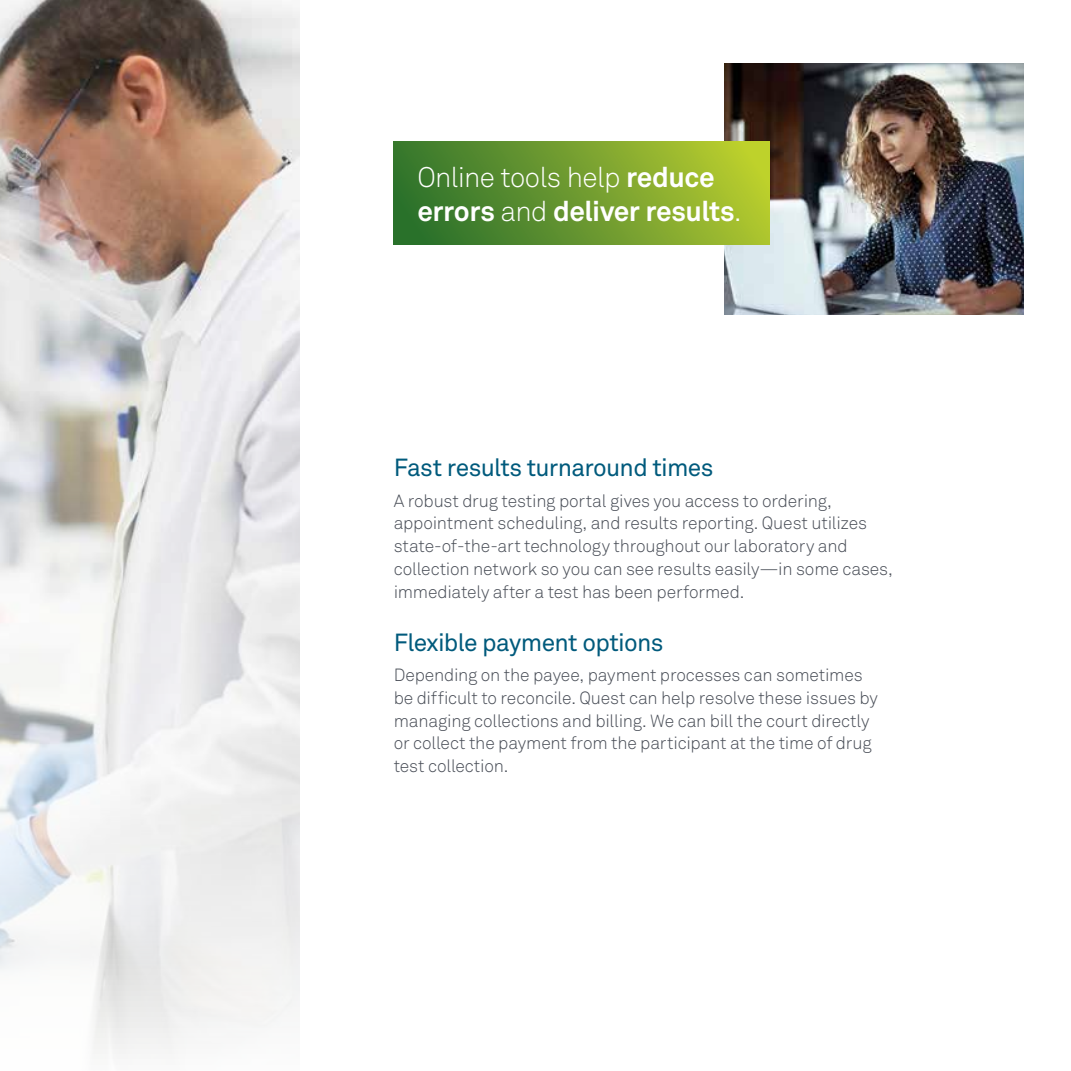
<style>
.page{position:relative;width:1071px;height:1071px;background:#fff}
.page>*{position:absolute;margin:0;border:0;box-sizing:border-box;transform-origin:0 0}
.t1{font:700 28px/33.2px "Akkurat Std";letter-spacing:-.015em;color:#fff}
.t2{font:24.5px "Akkurat Std";letter-spacing:-.025em;color:#005a7c}
.t3{font:300 17.5px/22.8px "Akkurat Std";letter-spacing:-.01em;color:#474c55}
.s1{font-weight:300}
</style>
<div class="page">
<img style="left:0;top:0;width:299px;height:1054px">
<img style="left:724px;top:63px;width:300px;height:252px">
<div style="left:394px;top:142px;width:376px;height:103px;background:linear-gradient(to right,#2a6e2d,#b8cb30)"></div>
<h1 class="t1" style="left:417px;top:161px;width:326px"><span class="s1">Online tools help</span> reduce errors <span class="s1">and</span> deliver results<span class="s1">.</span></h1>
<h2 class="t2" style="left:394px;top:453px;width:321px">Fast results turnaround times</h2>
<p class="t3" style="left:394px;top:489px;width:501px">A robust drug testing portal gives you access to ordering, appointment scheduling, and results reporting. Quest utilizes state-of-the-art technology throughout our laboratory and collection network so you can see results easily—in some cases, immediately after a test has been performed.</p>
<h2 class="t2" style="left:394px;top:628px;width:271px">Flexible payment options</h2>
<p class="t3" style="left:394px;top:664px;width:486px">Depending on the payee, payment processes can sometimes be difficult to reconcile. Quest can help resolve these issues by managing collections and billing. We can bill the court directly or collect the payment from the participant at the time of drug test collection.</p>
</div>
